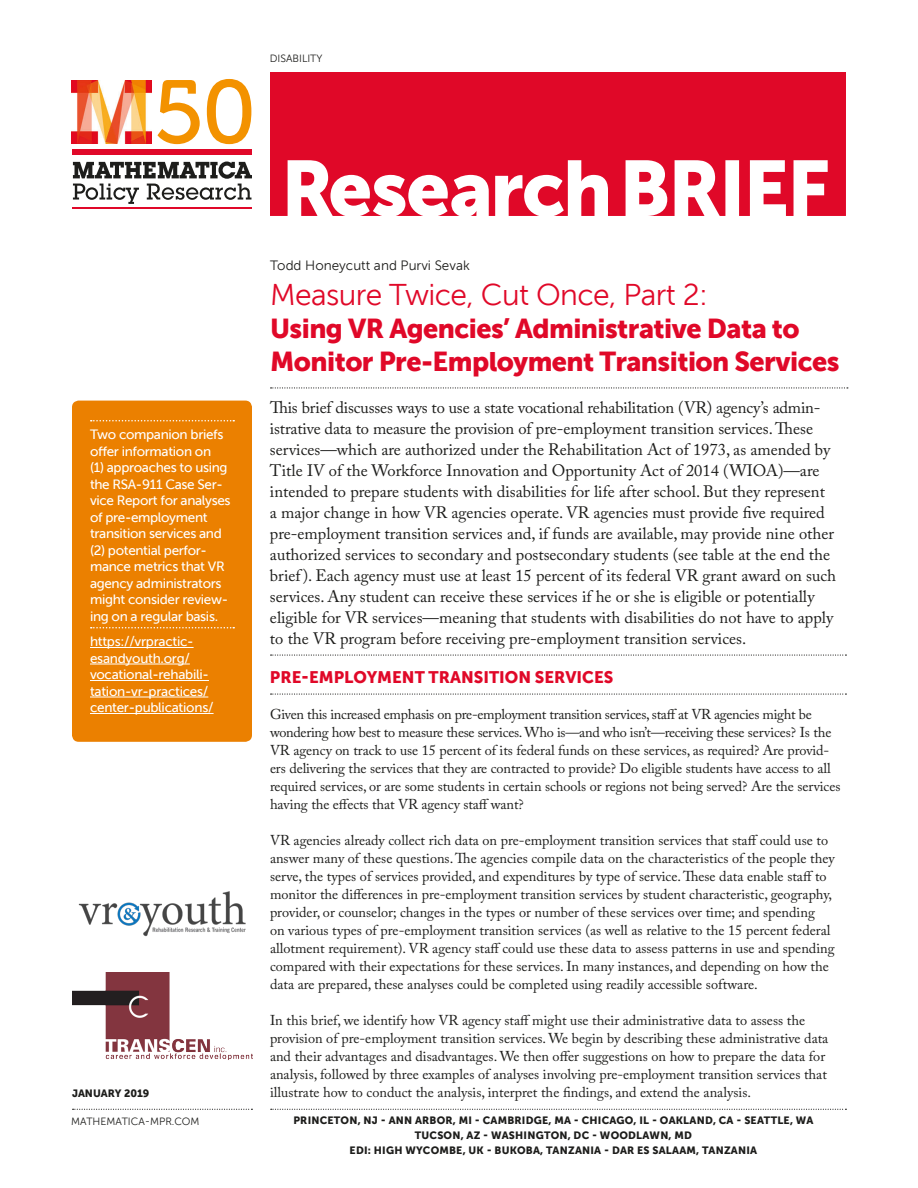
<style>
.page{position:relative;width:918px;height:1188px;background:#fff}
.page>*{position:absolute;margin:0;border:0;box-sizing:border-box;transform-origin:0 0}
.t1{font:30px "Museo Sans 300";letter-spacing:-.02em;color:#e00828}
.t2{font:27px/33px "Museo Sans 900";letter-spacing:-.02em;color:#e00828}
.t3{font:16.5px/21px "Adobe Caslon Pro";color:#1d1d1b}
.t4{font:16.5px "Museo Sans 900";color:#e00828}
.t5{font:14.25px/18px "Adobe Caslon Pro";color:#1d1d1b}
.t6{font:13.5px/16.5px "Museo Sans 500";letter-spacing:-.025em;color:#fff}
.t7{font:13.5px "Museo Sans 300";color:#1d1d1b}
.t8{font:10.5px/15px "Museo Sans 900";letter-spacing:.02em;color:#1d1d1b;text-align:center}
.t9{font:10.5px "Museo Sans 300";color:#1d1d1b}
.t10{font:10.5px "Museo Sans 900";color:#1d1d1b}
</style>
<div class="page">
<svg style="left:271px;top:1109px;width:575px;height:1px"></svg>
<svg style="left:73px;top:1109px;width:179px;height:1px"></svg>
<img style="left:72px;top:80px;width:79px;height:64px">
<svg style="left:157px;top:80px;width:43px;height:64px"></svg>
<svg style="left:207px;top:79px;width:44px;height:65px"></svg>
<hr style="left:72px;top:208px;width:180px;height:1px;background:#e00829">
<div style="left:72px;top:149px;width:179px;height:6px;background:#e00829"></div>
<svg style="left:73px;top:162px;width:179px;height:42px"></svg>
<svg style="left:270px;top:72px;width:576px;height:144px;fill:#e00828"></svg>
<div style="left:72px;top:401px;width:180px;height:341px;background:#eb8000;border-radius:7px"></div>
<svg style="left:91px;top:420px;width:143px;height:1px"></svg>
<svg style="left:91px;top:627px;width:143px;height:1px"></svg>
<hr style="left:90px;top:647px;width:104px;height:1px;background:#fff">
<hr style="left:90px;top:664px;width:100px;height:1px;background:#fff">
<hr style="left:90px;top:680px;width:119px;height:1px;background:#fff">
<hr style="left:90px;top:697px;width:118px;height:1px;background:#fff">
<hr style="left:90px;top:713px;width:124px;height:1px;background:#fff">
<svg style="left:271px;top:655px;width:575px;height:1px"></svg>
<svg style="left:271px;top:694px;width:575px;height:1px"></svg>
<svg style="left:271px;top:387px;width:577px;height:2px"></svg>
<img style="left:78px;top:891px;width:168px;height:46px">
<img style="left:72px;top:972px;width:181px;height:88px">
<p class="t9" style="left:270px;top:53px;width:54px">DISABILITY</p>
<p class="t6" style="left:90px;top:427px;width:142px">Two companion briefs offer information on<br>(1) approaches to using the RSA-911 Case Ser&shy;vice Report for analyses of pre-employment transition services and (2) potential perfor&shy;mance metrics that VR agency administrators might consider review&shy;ing on a regular basis.</p>
<p class="t6" style="left:90px;top:634px;width:125px">https://vrpractic&shy;esandyouth.org/ vocational-rehabili&shy;tation-vr-practices/ center-publications/</p>
<p class="t10" style="left:72px;top:1088px;width:79px">JANUARY 2019</p>
<p class="t7" style="left:270px;top:258px;width:201px">Todd Honeycutt and Purvi Sevak</p>
<h1 class="t1" style="left:270px;top:279px;width:439px">Measure Twice, Cut Once, Part 2:</h1>
<h1 class="t2" style="left:270px;top:312px;width:571px">Using VR Agencies’ Administrative Data to<br>Monitor Pre-Employment Transition Services</h1>
<p class="t3" style="left:270px;top:397px;width:568px">This brief discusses ways to use a state vocational rehabilitation (VR) agency’s admin&shy;istrative data to measure the provision of pre-employment transition services. These services—which are authorized under the Rehabilitation Act of 1973, as amended by Title IV of the Workforce Innovation and Opportunity Act of 2014 (WIOA)—are intended to prepare students with disabilities for life after school. But they represent a major change in how VR agencies operate. VR agencies must provide five required pre-employment transition services and, if funds are available, may provide nine other authorized services to secondary and postsecondary students (see table at the end the brief ). Each agency must use at least 15 percent of its federal VR grant award on such services. Any student can receive these services if he or she is eligible or potentially eligible for VR services—meaning that students with disabilities do not have to apply to the VR program before receiving pre-employment transition services.</p>
<h2 class="t4" style="left:270px;top:668px;width:345px">PRE-EMPLOYMENT TRANSITION SERVICES</h2>
<p class="t5" style="left:270px;top:705px;width:572px">Given this increased emphasis on pre-employment transition services, staff at VR agencies might be wondering how best to measure these services. Who is—and who isn’t—receiving these services? Is the VR agency on track to use 15 percent of its federal funds on these services, as required? Are provid&shy;ers delivering the services that they are contracted to provide? Do eligible students have access to all required services, or are some students in certain schools or regions not being served? Are the services having the effects that VR agency staff want?</p>
<p class="t5" style="left:270px;top:831px;width:566px">VR agencies already collect rich data on pre-employment transition services that staff could use to answer many of these questions. The agencies compile data on the characteristics of the people they serve, the types of services provided, and expenditures by type of service. These data enable staff to monitor the differences in pre-employment transition services by student characteristic, geography, provider, or counselor; changes in the types or number of these services over time; and spending<br>on various types of pre-employment transition services (as well as relative to the 15 percent federal allotment requirement). VR agency staff could use these data to assess patterns in use and spending compared with their expectations for these services. In many instances, and depending on how the data are prepared, these analyses could be completed using readily accessible software.</p>
<p class="t5" style="left:270px;top:1011px;width:560px">In this brief, we identify how VR agency staff might use their administrative data to assess the provision of pre-employment transition services. We begin by describing these administrative data and their advantages and disadvantages. We then offer suggestions on how to prepare the data for analysis, followed by three examples of analyses involving pre-employment transition services that illustrate how to conduct the analysis, interpret the findings, and extend the analysis.</p>
<p class="t9" style="left:71px;top:1116px;width:130px">MATHEMATICA-MPR.COM</p>
<p class="t8" style="left:293px;top:1113px;width:521px">PRINCETON, NJ - ANN ARBOR, MI - CAMBRIDGE, MA - CHICAGO, IL - OAKLAND, CA - SEATTLE, WA<br>TUCSON, AZ - WASHINGTON, DC - WOODLAWN, MD<br>EDI: HIGH WYCOMBE, UK - BUKOBA, TANZANIA - DAR ES SALAAM, TANZANIA</p>
</div>
